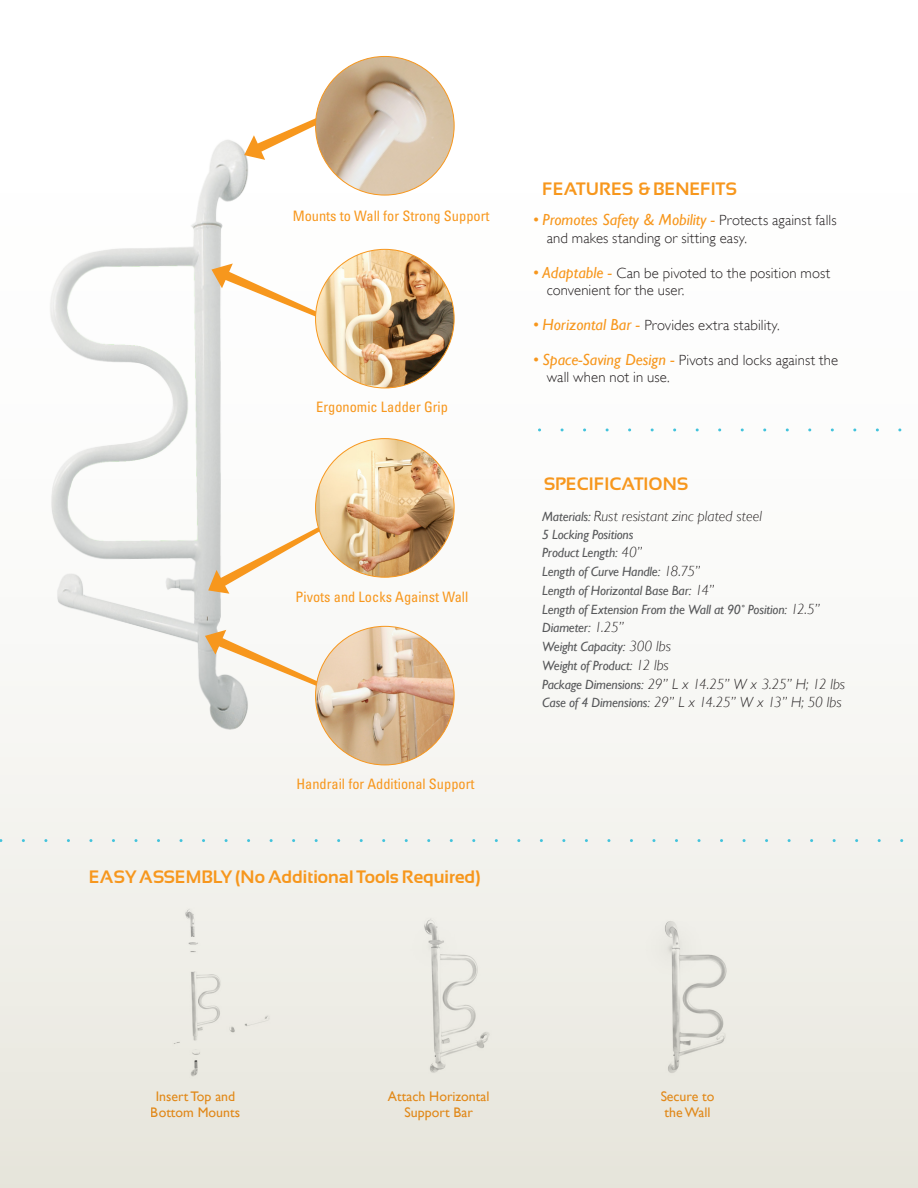
<style>
.page{position:relative;width:918px;height:1188px;background:#fff}
.page>*{position:absolute;margin:0;border:0;box-sizing:border-box;transform-origin:0 0}
.t1{font:700 18px "Sansation";color:#f7971d}
.t2{font:italic 16.05px "Gill Sans";color:#f7971d}
.t3{font:300 14.7px/17.4px "Gill Sans";letter-spacing:.005em;color:#231f20}
.Paragraph_Style_2{font:italic 300 14.7px "Gill Sans";color:#231f20}
.Paragraph_Style_2-2{font:italic 300 14.7px "Gill Sans";letter-spacing:-.02em;color:#231f20}
.t4{font:condensed 14.4px "Univers LT Std";color:#f7971d}
.t5{font:13.8px/16.6px "Gill Sans";color:#f7971d;text-align:center}
.Paragraph_Style_2-3{font:italic 13.35px "Gill Sans";letter-spacing:-.01em;color:#57585a}
.s1{font-weight:300;font-style:normal;font-size:14.7px;color:#231f20}
.s2{font-weight:400;font-style:italic;font-size:16.05px;color:#f7971d}
.s3{font-weight:400;font-size:13.35px;color:#57585a}
.s4{font-weight:300;font-size:14.7px;color:#231f20}
</style>
<div class="page">
<div style="left:0;top:23px;width:918px;height:1165px;background:linear-gradient(to bottom,#fff,#eae9e1)"></div>
<img style="left:0;top:136px;width:340px;height:599px">
<svg style="left:0;top:839px;width:918px;height:3px;background:#e1edec"></svg>
<svg style="left:524px;top:428px;width:394px;height:3px"></svg>
<svg style="left:212px;top:264px;width:129px;height:66px"></svg>
<svg style="left:205px;top:630px;width:138px;height:66px"></svg>
<svg style="left:208px;top:517px;width:132px;height:77px"></svg>
<svg style="left:244px;top:91px;width:81px;height:69px"></svg>
<div style="left:97px;top:899px;width:224px;height:187px;background:#eeede6"></div>
<div style="left:342px;top:904px;width:217px;height:181px;background:#eeede6"></div>
<div style="left:577px;top:908px;width:210px;height:175px;background:#edece5"></div>
<img style="left:316px;top:249px;width:138px;height:139px;border-radius:69px">
<img style="left:316px;top:56px;width:138px;height:139px;border-radius:69px">
<img style="left:316px;top:626px;width:138px;height:139px;border-radius:69px">
<img style="left:316px;top:439px;width:138px;height:138px;border-radius:69px">
<p class="t4" style="left:293px;top:207px;width:198px">Mounts to Wall for Strong Support</p>
<p class="t4" style="left:316px;top:398px;width:133px">Ergonomic Ladder Grip</p>
<p class="t4" style="left:296px;top:588px;width:174px">Pivots and Locks Against Wall</p>
<p class="t4" style="left:296px;top:775px;width:180px">Handrail for Additional Support</p>
<p class="t1" style="left:89px;top:867px;width:393px">EASY ASSEMBLY (No Additional Tools Required)</p>
<p class="t1" style="left:542px;top:178px;width:196px">FEATURES &amp; BENEFITS</p>
<p class="t2" style="left:533px;top:211px;width:305px">• Promotes Safety &amp; Mobility - <span class="s1">Protects against falls</span></p>
<p class="t3" style="left:547px;top:229px;width:202px">and makes standing or sitting easy.</p>
<p class="t3" style="left:547px;top:264px;width:285px;text-indent:-14px"><span class="s2">• Adaptable -</span> Can be pivoted to the position most convenient for the user.</p>
<p class="t3" style="left:533px;top:316px;width:248px"><span class="s2">• Horizontal Bar -</span> Provides extra stability.</p>
<p class="t3" style="left:547px;top:351px;width:293px;text-indent:-14px"><span class="s2">• Space-Saving Design -</span> Pivots and locks against the wall when not in use.</p>
<p class="t1" style="left:544px;top:474px;width:146px">SPECIFICATIONS</p>
<p class="Paragraph_Style_2" style="left:542px;top:508px;width:221px"><span class="s3">Materials:</span> Rust resistant zinc plated steel</p>
<p class="Paragraph_Style_2-3" style="left:542px;top:526px;width:93px">5 Locking Positions</p>
<p class="Paragraph_Style_2-3" style="left:542px;top:545px;width:102px">Product Length: <span class="s4">40”</span></p>
<p class="Paragraph_Style_2-3" style="left:542px;top:564px;width:160px">Length of Curve Handle: <span class="s4">18.75”</span></p>
<p class="Paragraph_Style_2-3" style="left:542px;top:583px;width:174px">Length of Horizontal Base Bar: <span class="s4">14”</span></p>
<p class="Paragraph_Style_2-3" style="left:542px;top:601px;width:279px">Length of Extension From the Wall at 90˚ Position: <span class="s4">12.5”</span></p>
<p class="Paragraph_Style_2-3" style="left:542px;top:620px;width:83px">Diameter: <span class="s4">1.25”</span></p>
<p class="Paragraph_Style_2-3" style="left:542px;top:639px;width:130px">Weight Capacity: <span class="s4">300 lbs</span></p>
<p class="Paragraph_Style_2-3" style="left:542px;top:658px;width:128px">Weight of Product: <span class="s4">12 lbs</span></p>
<p class="Paragraph_Style_2" style="left:542px;top:675px;width:304px"><span class="s3">Package Dimensions:</span> 29” L x 14.25” W x 3.25” H; 12 lbs</p>
<p class="Paragraph_Style_2-2" style="left:542px;top:694px;width:301px"><span class="s3">Case of 4 Dimensions:</span> 29” L x 14.25” W x 13” H; 50 lbs</p>
<p class="t5" style="left:151px;top:1088px;width:91px">Insert Top and<br>Bottom Mounts</p>
<p class="t5" style="left:388px;top:1088px;width:103px">Attach Horizontal<br>Support Bar</p>
<p class="t5" style="left:661px;top:1088px;width:55px;text-align:left">Secure to the Wall</p>
</div>
